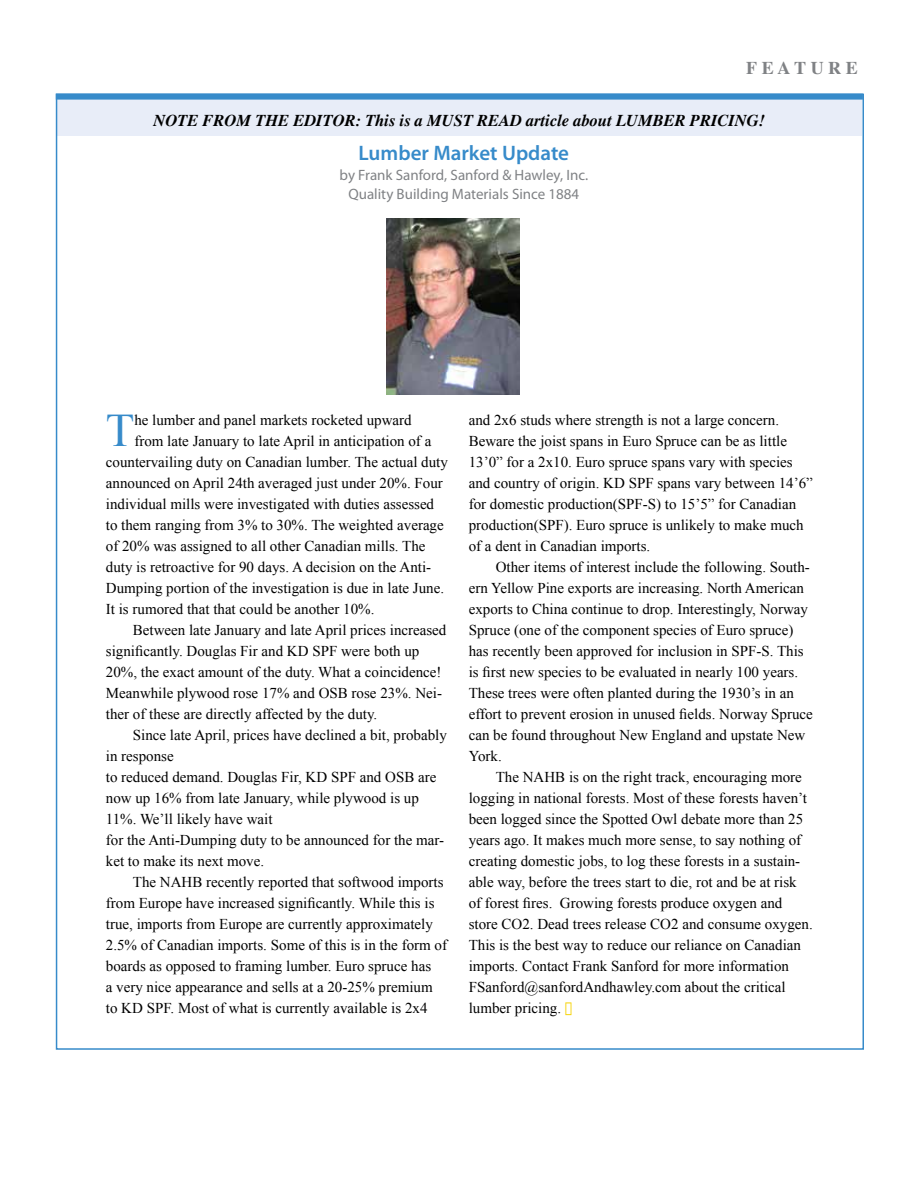
<style>
.page{position:relative;width:918px;height:1188px;background:#fff}
.page>*{position:absolute;margin:0;border:0;box-sizing:border-box;transform-origin:0 0}
.t1{font:46.65px "Times New Roman";color:#378bca}
.t2{font:600 21px "Myriad Pro";color:#378bca}
.t3{font:700 18px "Times";color:#808285}
.t4{font:italic 700 16.5px "Times";color:#000}
.t5{font:15px/21px "Times New Roman";color:#000}
.t6{font:15px/19.5px "Myriad Pro";color:#808285;text-align:center}
.s1{color:#f6d200}
</style>
<div class="page">
<div style="left:56px;top:99px;width:806px;height:37px;background:#e8edf8"></div>
<div style="left:56px;top:94px;width:807px;height:6px;background:#378bca"></div>
<img style="left:387px;top:218px;width:133px;height:176px">
<p class="t3" style="left:746px;top:57px;width:112px">FEA T U RE</p>
<p class="t4" style="left:154px;top:110px;width:613px">NOTE FROM THE EDITOR: This is a MUST READ article about LUMBER PRICING!</p>
<h2 class="t2" style="left:359px;top:140px;width:212px">Lumber Market Update</h2>
<p class="t6" style="left:340px;top:165px;width:250px">by Frank Sanford, Sanford &amp; Hawley, I nc.<br>Quality Building Materials Since 1884</p>
<h1 class="t1" style="left:106px;top:400px;width:30px">T</h1>
<p class="t5" style="left:134px;top:410px;width:279px">he lumber and panel markets rocketed upward</p>
<p class="t5" style="left:134px;top:431px;width:299px">from late January to late April in anticipation of a</p>
<p class="t5" style="left:106px;top:452px;width:344px">countervailing duty on Canadian lumber. The actual duty</p>
<p class="t5" style="left:106px;top:473px;width:339px">announced on April 24th averaged just under 20%. Four</p>
<p class="t5" style="left:106px;top:494px;width:330px">individual mills were investigated with duties assessed</p>
<p class="t5" style="left:106px;top:515px;width:339px">to them ranging from 3% to 30%. The weighted average</p>
<p class="t5" style="left:106px;top:536px;width:321px">of 20% was assigned to all other Canadian mills. The</p>
<p class="t5" style="left:106px;top:557px;width:327px">duty is retroactive for 90 days. A decision on the Anti-</p>
<p class="t5" style="left:106px;top:578px;width:340px">Dumping portion of the investigation is due in late June.</p>
<p class="t5" style="left:106px;top:599px;width:270px">It is rumored that that could be another 10%.</p>
<p class="t5" style="left:133px;top:620px;width:315px">Between late January and late April prices increased</p>
<p class="t5" style="left:106px;top:641px;width:315px">significantly. Douglas Fir and KD SPF were both up</p>
<p class="t5" style="left:106px;top:662px;width:337px">20%, the exact amount of the duty. What a coincidence!</p>
<p class="t5" style="left:106px;top:683px;width:338px">Meanwhile plywood rose 17% and OSB rose 23%. Nei-</p>
<p class="t5" style="left:106px;top:704px;width:273px">ther of these are directly affected by the duty.</p>
<p class="t5" style="left:133px;top:725px;width:316px">Since late April, prices have declined a bit, probably</p>
<p class="t5" style="left:106px;top:746px;width:69px">in response</p>
<p class="t5" style="left:106px;top:767px;width:332px">to reduced demand. Douglas Fir, KD SPF and OSB are</p>
<p class="t5" style="left:106px;top:788px;width:315px">now up 16% from late January, while plywood is up</p>
<p class="t5" style="left:106px;top:809px;width:168px">11%. We’ll likely have wait</p>
<p class="t5" style="left:106px;top:830px;width:340px">for the Anti-Dumping duty to be announced for the mar-</p>
<p class="t5" style="left:106px;top:851px;width:160px">ket to make its next move.</p>
<p class="t5" style="left:133px;top:872px;width:312px">The NAHB recently reported that softwood imports</p>
<p class="t5" style="left:106px;top:893px;width:330px">from Europe have increased significantly. While this is</p>
<p class="t5" style="left:106px;top:914px;width:329px">true, imports from Europe are currently approximately</p>
<p class="t5" style="left:106px;top:935px;width:343px">2.5% of Canadian imports. Some of this is in the form of</p>
<p class="t5" style="left:106px;top:956px;width:327px">boards as opposed to framing lumber. Euro spruce has</p>
<p class="t5" style="left:106px;top:977px;width:328px">a very nice appearance and sells at a 20-25% premium</p>
<p class="t5" style="left:106px;top:998px;width:323px">to KD SPF. Most of what is currently available is 2x4</p>
<p class="t5" style="left:469px;top:409px;width:346px">and 2x6 studs where strength is not a large concern.<br>Beware the joist spans in Euro Spruce can be as little 13’0” for a 2x10. Euro spruce spans vary with species and country of origin. KD SPF spans vary between 14’6” for domestic production(SPF-S) to 15’5” for Canadian production(SPF). Euro spruce is unlikely to make much of a dent in Canadian imports.</p>
<p class="t5" style="left:469px;top:556px;width:346px;text-indent:27px">Other items of interest include the following. South&shy;ern Yellow Pine exports are increasing. North American exports to China continue to drop. Interestingly, Norway Spruce (one of the component species of Euro spruce) has recently been approved for inclusion in SPF-S. This is first new species to be evaluated in nearly 100 years.<br>These trees were often planted during the 1930’s in an effort to prevent erosion in unused fields. Norway Spruce can be found throughout New England and upstate New York.</p>
<p class="t5" style="left:469px;top:766px;width:346px;text-indent:27px">The NAHB is on the right track, encouraging more logging in national forests. Most of these forests haven’t been logged since the Spotted Owl debate more than 25 years ago. It makes much more sense, to say nothing of creating domestic jobs, to log these forests in a sustain&shy;able way, before the trees start to die, rot and be at risk of forest fires. Growing forests produce oxygen and store CO2. Dead trees release CO2 and consume oxygen.<br>This is the best way to reduce our reliance on Canadian imports. Contact Frank Sanford for more information FSanford@sanfordAndhawley.com about the critical lumber pricing. <span class="s1">■</span></p>
</div>
